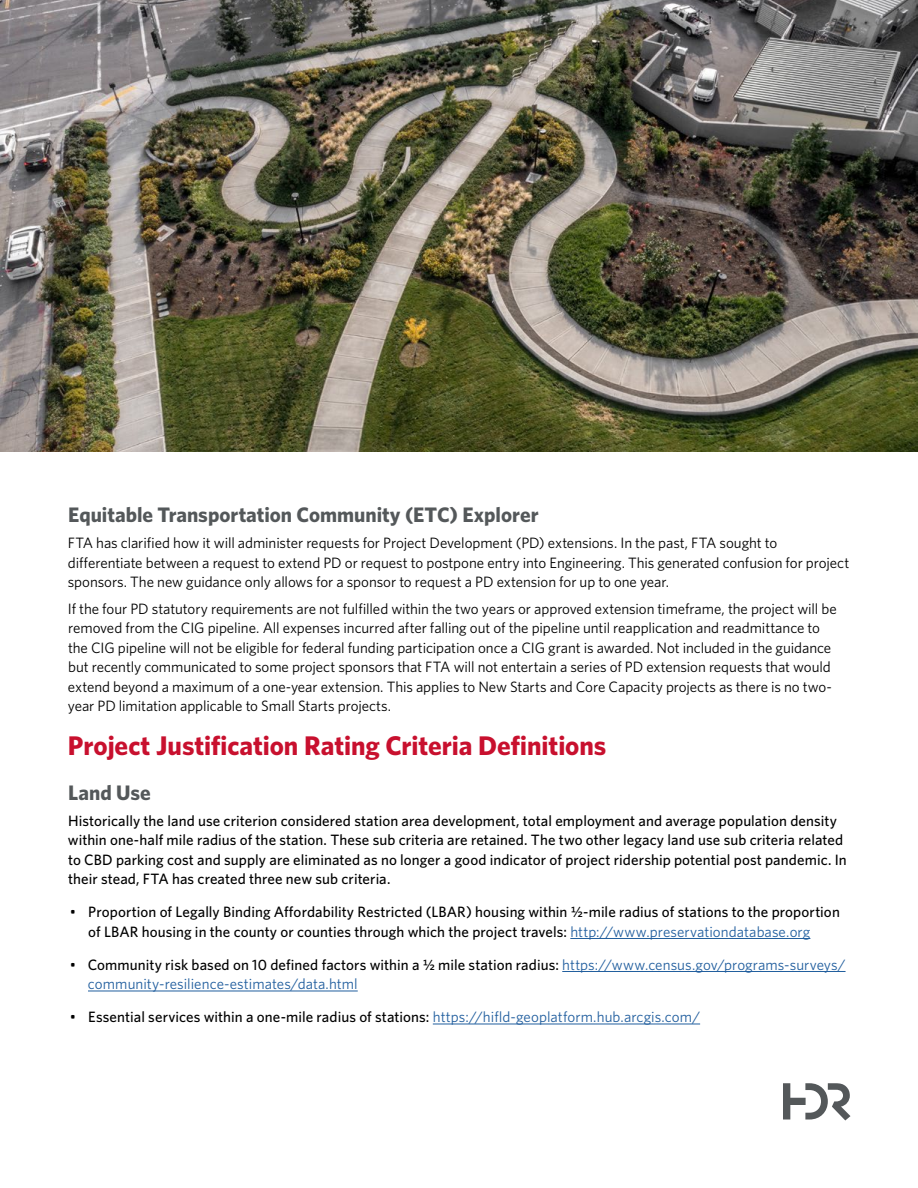
<style>
.page{position:relative;width:918px;height:1188px;background:#fff}
.page>*{position:absolute;margin:0;border:0;box-sizing:border-box;transform-origin:0 0}
.t1{font:700 27px "Whitney";letter-spacing:-.005em;color:#c8102e}
.t2{font:700 21px "Whitney";color:#54585a}
.t3{font:15px/19.5px "Whitney";letter-spacing:-.005em;color:#000}
.t4{font:500 15px/19.5px "Whitney";letter-spacing:.005em;color:#000}
.t5{font:15px/19.5px "Whitney";letter-spacing:.005em;color:#215e9e}
.s1{font-weight:400}
.s2{font-weight:400;color:#215e9e}
.s3{color:#000}
.s4{font-weight:500;color:#000}
</style>
<div class="page">
<hr style="left:570px;top:938px;width:240px;height:1px;background:#215e9e">
<hr style="left:562px;top:971px;width:284px;height:1px;background:#215e9e">
<hr style="left:88px;top:991px;width:270px;height:1px;background:#215e9e">
<hr style="left:433px;top:1024px;width:267px;height:1px;background:#215e9e">
<img style="left:0;top:0;width:918px;height:451px">
<svg style="left:783px;top:1083px;width:67px;height:38px"></svg>
<h2 class="t2" style="left:68px;top:501px;width:472px">Equitable Transportation Community (ETC) Explorer</h2>
<p class="t3" style="left:68px;top:533px;width:783px">FTA has clarified how it will administer requests for Project Development (PD) extensions. In the past, FTA sought to differentiate between a request to extend PD or request to postpone entry into Engineering. This generated confusion for project sponsors. The new guidance only allows for a sponsor to request a PD extension for up to one year.</p>
<p class="t3" style="left:68px;top:598px;width:770px">If the four PD statutory requirements are not fulfilled within the two years or approved extension timeframe, the project will be removed from the CIG pipeline. All expenses incurred after falling out of the pipeline until reapplication and readmittance to the CIG pipeline will not be eligible for federal funding participation once a CIG grant is awarded. Not included in the guidance but recently communicated to some project sponsors that FTA will not entertain a series of PD extension requests that would extend beyond a maximum of a one-year extension. This applies to New Starts and Core Capacity projects as there is no two&shy;year PD limitation applicable to Small Starts projects.</p>
<h1 class="t1" style="left:68px;top:728px;width:540px">Project Justification Rating Criteria Definitions</h1>
<h2 class="t2" style="left:68px;top:778px;width:84px">Land Use</h2>
<p class="t4" style="left:68px;top:811px;width:781px">Historically the land use criterion considered station area development, total employment and average population density within one-half mile radius of the station. These sub criteria are retained. The two other legacy land use sub criteria related to CBD parking cost and supply are eliminated as no longer a good indicator of project ridership potential post pandemic. In their stead, FTA has created three new sub criteria.</p>
<p class="t4" style="left:88px;top:902px;width:753px;text-indent:-19px"><span class="s1">•</span> Proportion of Legally Binding Affordability Restricted (LBAR) housing within ½-mile radius of stations to the proportion of LBAR housing in the county or counties through which the project travels: <span class="s2">http://www.preservationdatabase.org</span></p>
<p class="t5" style="left:88px;top:955px;width:759px;text-indent:-18px"><span class="s3">•</span> <span class="s4">Community risk based on 10 defined factors within a ½ mile station radius:</span> https://www.census.gov/programs-surveys/ community-resilience-estimates/data.html</p>
<p class="t4" style="left:70px;top:1007px;width:632px"><span class="s1">•</span> Essential services within a one-mile radius of stations: <span class="s2">https://hifld-geoplatform.hub.arcgis.com/</span></p>
</div>
